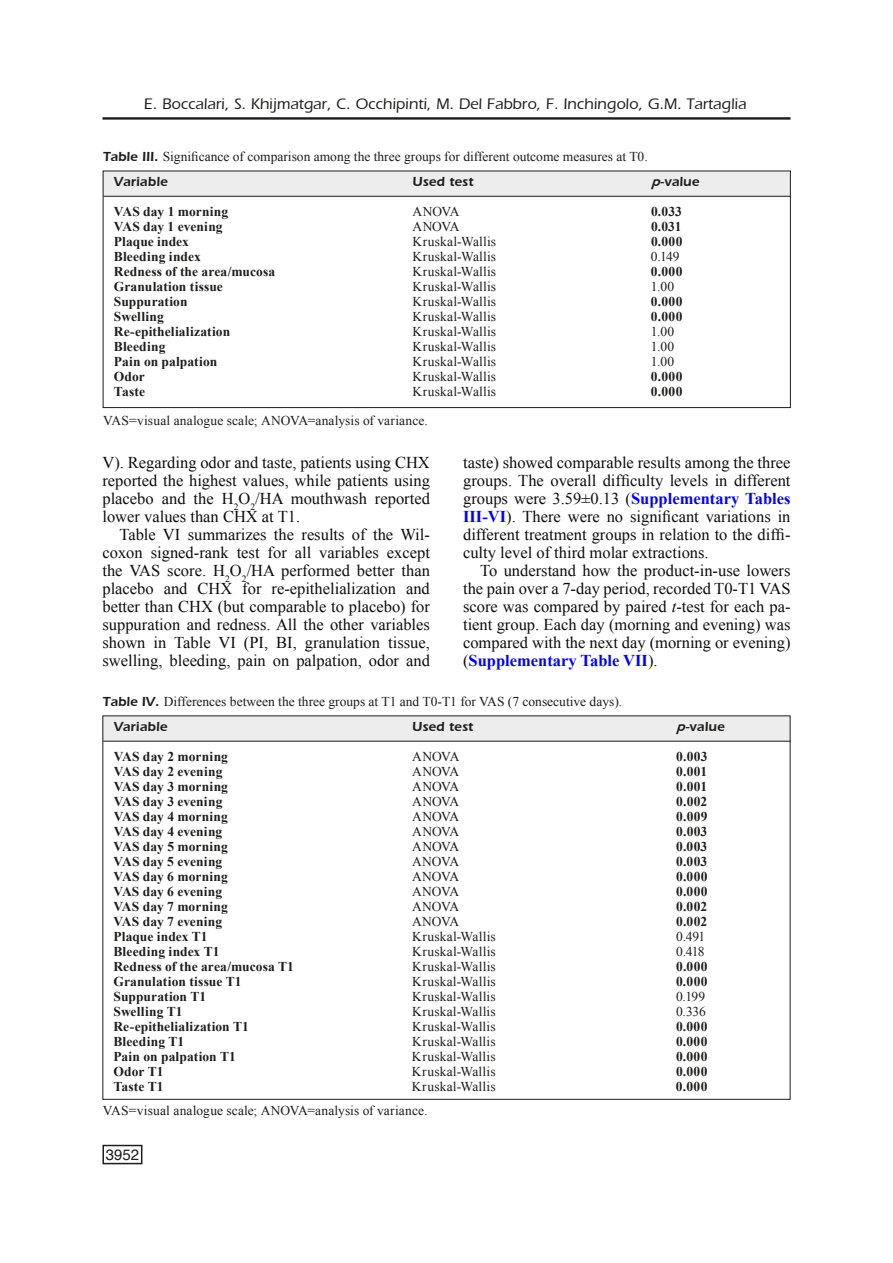
<style>
.page{position:relative;width:893px;height:1263px;background:#fff}
.page>*{position:absolute;margin:0;border:0;box-sizing:border-box;transform-origin:0 0}
.t1{font:16.5px/18px "Times New Roman";color:#0d0d0d;text-align:justify}
.t2{font:500 15.75px "Eras";color:#1d1d1b}
.t3{font:15px "Helvetica";color:#1d1d1b}
.t4{font:13.5px "Times New Roman";letter-spacing:.01em;color:#1d1d1b}
.t5{font:700 13.5px "Times New Roman";letter-spacing:.005em;color:#1d1d1b}
.t6{font:13.5px "Eras Demi";letter-spacing:.01em;color:#1d1d1b}
.s1{font-family:"Eras Demi"}
.s2{font-style:italic}
.s3{font-weight:700;color:#00f}
</style>
<div class="page">
<hr style="left:102px;top:117px;width:688px;height:3px;background:#1d1d1b">
<div style="left:102px;top:1145px;width:40px;height:19px;border:2px solid #1d1d1b"></div>
<div style="left:103px;top:171px;width:687px;height:26px;background:#ededed"></div>
<hr style="left:103px;top:196px;width:688px;height:1px;background:#1d1d1b">
<div style="left:103px;top:171px;width:688px;height:237px;border:1px solid #1d1d1b"></div>
<div style="left:103px;top:716px;width:687px;height:25px;background:#ededed"></div>
<hr style="left:103px;top:741px;width:688px;height:1px;background:#1d1d1b">
<p class="t2" style="left:144px;top:95px;width:604px">E. Boccalari, S. Khijmatgar, C. Occhipinti, M. Del Fabbro, F. Inchingolo, G.M. Tartaglia</p>
<p class="t4" style="left:103px;top:147px;width:546px"><span class="s1">Table III.</span> Significance of comparison among the three groups for different outcome measures at T0.</p>
<p class="t6" style="left:114px;top:174px;width:55px">Variable</p>
<p class="t6" style="left:412px;top:174px;width:62px">Used test</p>
<p class="t6" style="left:651px;top:174px;width:50px"><span class="s2">p</span>-value</p>
<p class="t5" style="left:114px;top:202px;width:116px">VAS day 1 morning</p>
<p class="t4" style="left:412px;top:203px;width:49px">ANOVA</p>
<p class="t5" style="left:651px;top:202px;width:32px">0.033</p>
<p class="t5" style="left:114px;top:217px;width:110px">VAS day 1 evening</p>
<p class="t4" style="left:412px;top:218px;width:49px">ANOVA</p>
<p class="t5" style="left:651px;top:217px;width:32px">0.031</p>
<p class="t5" style="left:114px;top:232px;width:77px">Plaque index</p>
<p class="t4" style="left:412px;top:233px;width:85px">Kruskal-Wallis</p>
<p class="t5" style="left:651px;top:232px;width:33px">0.000</p>
<p class="t5" style="left:114px;top:247px;width:88px">Bleeding index</p>
<p class="t4" style="left:412px;top:248px;width:85px">Kruskal-Wallis</p>
<p class="t4" style="left:651px;top:248px;width:30px">0.149</p>
<p class="t5" style="left:114px;top:262px;width:163px">Redness of the area/mucosa</p>
<p class="t4" style="left:412px;top:263px;width:85px">Kruskal-Wallis</p>
<p class="t5" style="left:651px;top:262px;width:33px">0.000</p>
<p class="t5" style="left:114px;top:277px;width:110px">Granulation tissue</p>
<p class="t4" style="left:412px;top:278px;width:85px">Kruskal-Wallis</p>
<p class="t4" style="left:651px;top:278px;width:25px">1.00</p>
<p class="t5" style="left:114px;top:292px;width:75px">Suppuration</p>
<p class="t4" style="left:412px;top:293px;width:85px">Kruskal-Wallis</p>
<p class="t5" style="left:651px;top:292px;width:33px">0.000</p>
<p class="t5" style="left:114px;top:307px;width:52px">Swelling</p>
<p class="t4" style="left:412px;top:308px;width:85px">Kruskal-Wallis</p>
<p class="t5" style="left:651px;top:307px;width:33px">0.000</p>
<p class="t5" style="left:114px;top:322px;width:118px">Re-epithelialization</p>
<p class="t4" style="left:412px;top:323px;width:85px">Kruskal-Wallis</p>
<p class="t4" style="left:651px;top:323px;width:25px">1.00</p>
<p class="t5" style="left:114px;top:337px;width:53px">Bleeding</p>
<p class="t4" style="left:412px;top:338px;width:85px">Kruskal-Wallis</p>
<p class="t4" style="left:651px;top:338px;width:25px">1.00</p>
<p class="t5" style="left:114px;top:352px;width:105px">Pain on palpation</p>
<p class="t4" style="left:412px;top:353px;width:85px">Kruskal-Wallis</p>
<p class="t4" style="left:651px;top:353px;width:25px">1.00</p>
<p class="t5" style="left:114px;top:367px;width:32px">Odor</p>
<p class="t4" style="left:412px;top:368px;width:85px">Kruskal-Wallis</p>
<p class="t5" style="left:651px;top:367px;width:33px">0.000</p>
<p class="t5" style="left:114px;top:382px;width:33px">Taste</p>
<p class="t4" style="left:412px;top:383px;width:85px">Kruskal-Wallis</p>
<p class="t5" style="left:651px;top:382px;width:33px">0.000</p>
<p class="t4" style="left:103px;top:411px;width:326px">VAS=visual analogue scale; ANOVA=analysis of variance.</p>
<p class="t1" style="left:102px;top:453px;width:329px">V). Regarding odor and taste, patients using CHX reported the highest values, while patients using placebo and the H<sub>2</sub>O<sub>2</sub>/HA mouthwash reported lower values than CHX at T1.</p>
<p class="t1" style="left:102px;top:525px;width:329px;text-indent:17px">Table VI summarizes the results of the Wil&shy;coxon signed-rank test for all variables except the VAS score. H<sub>2</sub>O<sub>2</sub>/HA performed better than placebo and CHX for re-epithelialization and better than CHX (but comparable to placebo) for suppuration and redness. All the other variables shown in Table VI (PI, BI, granulation tissue, swelling, bleeding, pain on palpation, odor and</p>
<p class="t1" style="left:463px;top:453px;width:329px">taste) showed comparable results among the three groups. The overall difficulty levels in different groups were 3.59±0.13 (<span class="s3">Supplementary Tables III-VI</span>). There were no significant variations in different treatment groups in relation to the diffi&shy;culty level of third molar extractions.</p>
<p class="t1" style="left:463px;top:561px;width:329px;text-indent:17px">To understand how the product-in-use lowers the pain over a 7-day period, recorded T0-T1 VAS score was compared by paired <span class="s2">t</span>-test for each pa&shy;tient group. Each day (morning and evening) was compared with the next day (morning or evening) (<span class="s3">Supplementary Table VII</span>).</p>
<p class="t4" style="left:103px;top:692px;width:521px"><span class="s1">Table IV.</span> Differences between the three groups at T1 and T0-T1 for VAS (7 consecutive days).</p>
<p class="t6" style="left:114px;top:719px;width:55px">Variable</p>
<p class="t6" style="left:412px;top:719px;width:62px">Used test</p>
<p class="t6" style="left:676px;top:719px;width:50px"><span class="s2">p</span>-value</p>
<p class="t5" style="left:114px;top:747px;width:116px">VAS day 2 morning</p>
<p class="t4" style="left:412px;top:748px;width:49px">ANOVA</p>
<p class="t5" style="left:676px;top:747px;width:33px">0.003</p>
<p class="t5" style="left:114px;top:762px;width:110px">VAS day 2 evening</p>
<p class="t4" style="left:412px;top:763px;width:49px">ANOVA</p>
<p class="t5" style="left:676px;top:762px;width:32px">0.001</p>
<p class="t5" style="left:114px;top:777px;width:116px">VAS day 3 morning</p>
<p class="t4" style="left:412px;top:778px;width:49px">ANOVA</p>
<p class="t5" style="left:676px;top:777px;width:32px">0.001</p>
<p class="t5" style="left:114px;top:792px;width:110px">VAS day 3 evening</p>
<p class="t4" style="left:412px;top:793px;width:49px">ANOVA</p>
<p class="t5" style="left:676px;top:792px;width:33px">0.002</p>
<p class="t5" style="left:114px;top:807px;width:116px">VAS day 4 morning</p>
<p class="t4" style="left:412px;top:808px;width:49px">ANOVA</p>
<p class="t5" style="left:676px;top:807px;width:33px">0.009</p>
<p class="t5" style="left:114px;top:822px;width:110px">VAS day 4 evening</p>
<p class="t4" style="left:412px;top:823px;width:49px">ANOVA</p>
<p class="t5" style="left:676px;top:822px;width:33px">0.003</p>
<p class="t5" style="left:114px;top:837px;width:116px">VAS day 5 morning</p>
<p class="t4" style="left:412px;top:838px;width:49px">ANOVA</p>
<p class="t5" style="left:676px;top:837px;width:33px">0.003</p>
<p class="t5" style="left:114px;top:852px;width:110px">VAS day 5 evening</p>
<p class="t4" style="left:412px;top:853px;width:49px">ANOVA</p>
<p class="t5" style="left:676px;top:852px;width:33px">0.003</p>
<p class="t5" style="left:114px;top:867px;width:116px">VAS day 6 morning</p>
<p class="t4" style="left:412px;top:868px;width:49px">ANOVA</p>
<p class="t5" style="left:676px;top:867px;width:33px">0.000</p>
<p class="t5" style="left:114px;top:882px;width:110px">VAS day 6 evening</p>
<p class="t4" style="left:412px;top:883px;width:49px">ANOVA</p>
<p class="t5" style="left:676px;top:882px;width:33px">0.000</p>
<p class="t5" style="left:114px;top:897px;width:116px">VAS day 7 morning</p>
<p class="t4" style="left:412px;top:898px;width:49px">ANOVA</p>
<p class="t5" style="left:676px;top:897px;width:33px">0.002</p>
<p class="t5" style="left:114px;top:912px;width:110px">VAS day 7 evening</p>
<p class="t4" style="left:412px;top:913px;width:49px">ANOVA</p>
<p class="t5" style="left:676px;top:912px;width:33px">0.002</p>
<p class="t5" style="left:114px;top:927px;width:96px">Plaque index T1</p>
<p class="t4" style="left:412px;top:928px;width:85px">Kruskal-Wallis</p>
<p class="t4" style="left:676px;top:928px;width:31px">0.491</p>
<p class="t5" style="left:114px;top:942px;width:107px">Bleeding index T1</p>
<p class="t4" style="left:412px;top:943px;width:85px">Kruskal-Wallis</p>
<p class="t4" style="left:676px;top:943px;width:30px">0.418</p>
<p class="t5" style="left:114px;top:957px;width:182px">Redness of the area/mucosa T1</p>
<p class="t4" style="left:412px;top:958px;width:85px">Kruskal-Wallis</p>
<p class="t5" style="left:676px;top:957px;width:33px">0.000</p>
<p class="t5" style="left:114px;top:972px;width:130px">Granulation tissue T1</p>
<p class="t4" style="left:412px;top:973px;width:85px">Kruskal-Wallis</p>
<p class="t5" style="left:676px;top:972px;width:33px">0.000</p>
<p class="t5" style="left:114px;top:987px;width:94px">Suppuration T1</p>
<p class="t4" style="left:412px;top:988px;width:85px">Kruskal-Wallis</p>
<p class="t4" style="left:676px;top:988px;width:31px">0.199</p>
<p class="t5" style="left:113px;top:1002px;width:71px">Swelling T1</p>
<p class="t4" style="left:412px;top:1003px;width:85px">Kruskal-Wallis</p>
<p class="t4" style="left:676px;top:1003px;width:31px">0.336</p>
<p class="t5" style="left:113px;top:1017px;width:137px">Re-epithelialization T1</p>
<p class="t4" style="left:412px;top:1018px;width:85px">Kruskal-Wallis</p>
<p class="t5" style="left:676px;top:1017px;width:33px">0.000</p>
<p class="t5" style="left:113px;top:1032px;width:72px">Bleeding T1</p>
<p class="t4" style="left:412px;top:1033px;width:85px">Kruskal-Wallis</p>
<p class="t5" style="left:676px;top:1032px;width:33px">0.000</p>
<p class="t5" style="left:113px;top:1047px;width:124px">Pain on palpation T1</p>
<p class="t4" style="left:412px;top:1048px;width:85px">Kruskal-Wallis</p>
<p class="t5" style="left:676px;top:1047px;width:33px">0.000</p>
<p class="t5" style="left:113px;top:1062px;width:52px">Odor T1</p>
<p class="t4" style="left:412px;top:1063px;width:85px">Kruskal-Wallis</p>
<p class="t5" style="left:676px;top:1062px;width:33px">0.000</p>
<p class="t5" style="left:113px;top:1077px;width:52px">Taste T1</p>
<p class="t4" style="left:412px;top:1078px;width:85px">Kruskal-Wallis</p>
<p class="t5" style="left:676px;top:1077px;width:33px">0.000</p>
<p class="t4" style="left:103px;top:1102px;width:326px">VAS=visual analogue scale; ANOVA=analysis of variance.</p>
<p class="t3" style="left:106px;top:1143px;width:35px">3952</p>
</div>
